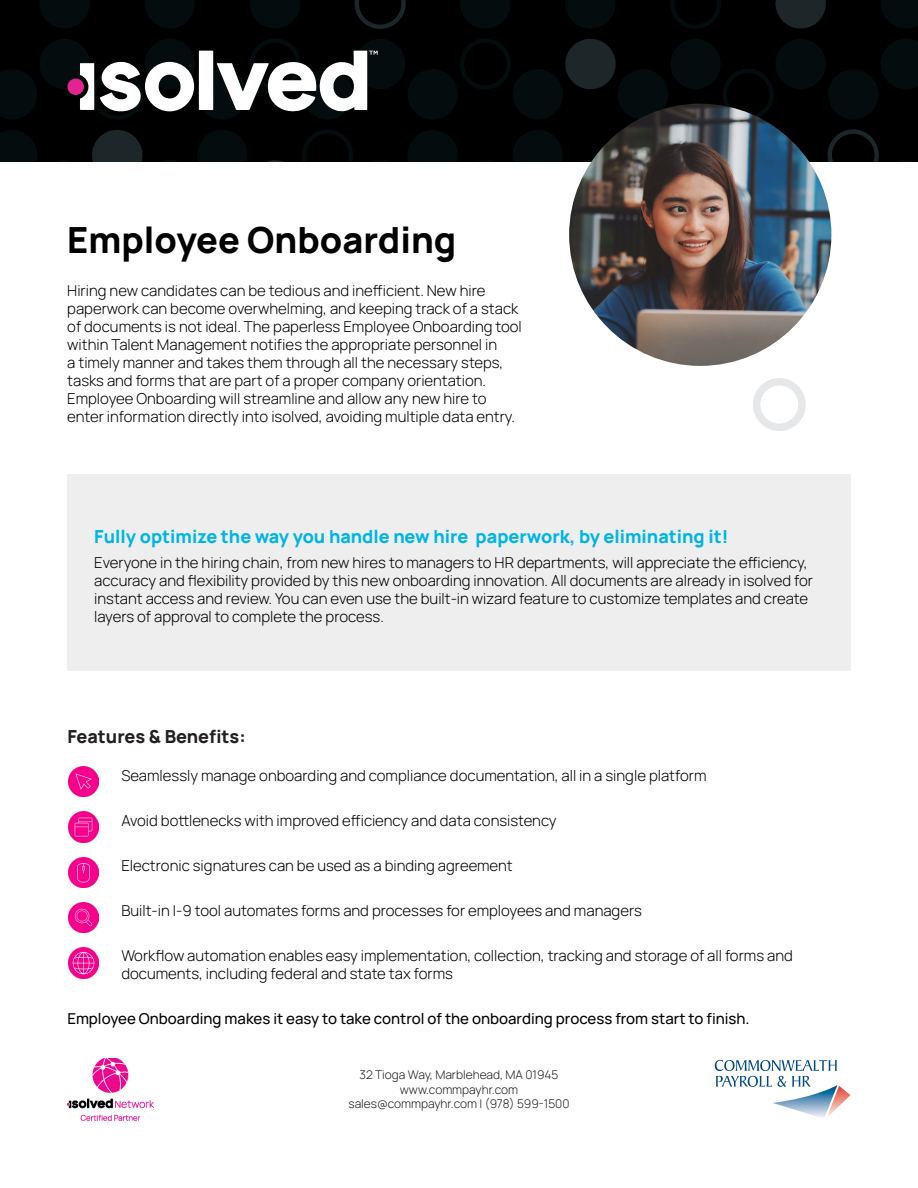
<style>
.page{position:relative;width:918px;height:1188px;background:#fff}
.page>*{position:absolute;margin:0;border:0;box-sizing:border-box;transform-origin:0 0}
.t1{font:800 36px "Manrope";color:#000001}
.t2{font:800 18px "Manrope";color:#00b4e3}
.t3{font:800 18px "Manrope";color:#231f20}
.t4{font:300 15px/18px "Manrope";color:#000001}
.t5{font:500 15px "Manrope";color:#000001}
.t6{font:300 12px/14.4px "Manrope";color:#231f20;text-align:center}
</style>
<div class="page">
<div style="left:0;top:0;width:918px;height:162px;background:#000001"></div>
<svg style="left:40px;top:0;width:50px;height:28px"></svg>
<svg style="left:145px;top:0;width:50px;height:28px"></svg>
<svg style="left:250px;top:0;width:50px;height:28px"></svg>
<div style="left:408px;top:69px;width:50px;height:51px;background:#040c0e;border-radius:50%"></div>
<svg style="left:460px;top:39px;width:51px;height:50px"></svg>
<svg style="left:460px;top:0;width:50px;height:28px"></svg>
<div style="left:513px;top:69px;width:50px;height:51px;background:#040c0e;border-radius:50%"></div>
<svg style="left:566px;top:0;width:49px;height:28px"></svg>
<div style="left:618px;top:69px;width:50px;height:51px;background:#040c0e;border-radius:50%"></div>
<svg style="left:670px;top:0;width:51px;height:29px"></svg>
<svg style="left:667px;top:39px;width:159px;height:81px"></svg>
<svg style="left:775px;top:0;width:51px;height:29px"></svg>
<div style="left:828px;top:69px;width:50px;height:51px;background:#040c0e;border-radius:50%"></div>
<svg style="left:881px;top:39px;width:37px;height:50px"></svg>
<svg style="left:881px;top:0;width:37px;height:28px"></svg>
<svg style="left:565px;top:39px;width:51px;height:50px"></svg>
<svg style="left:354px;top:0;width:52px;height:29px"></svg>
<svg style="left:0;top:129px;width:913px;height:33px"></svg>
<svg style="left:0;top:39px;width:405px;height:81px"></svg>
<div style="left:67px;top:474px;width:783px;height:197px;background:#eeeeef"></div>
<img style="left:569px;top:104px;width:262px;height:262px;border-radius:131px">
<div style="left:753px;top:378px;width:53px;height:53px;border:8px solid #e6e7e9;border-radius:50%"></div>
<img style="left:68px;top:857px;width:30px;height:30px">
<img style="left:68px;top:948px;width:30px;height:30px">
<img style="left:68px;top:812px;width:30px;height:30px">
<img style="left:68px;top:766px;width:30px;height:31px">
<img style="left:68px;top:902px;width:30px;height:31px">
<img style="left:68px;top:1058px;width:85px;height:63px">
<svg style="left:715px;top:1060px;width:135px;height:58px"></svg>
<h1 class="t1" style="left:67px;top:215px;width:391px">Employee Onboarding</h1>
<p class="t4" style="left:67px;top:281px;width:456px">Hiring new candidates can be tedious and inefficient. New hire paperwork can become overwhelming, and keeping track of a stack of documents is not ideal. The paperless Employee Onboarding tool within Talent Management notifies the appropriate personnel in<br>a timely manner and takes them through all the necessary steps, tasks and forms that are part of a proper company orientation.<br>Employee Onboarding will streamline and allow any new hire to enter information directly into isolved, avoiding multiple data entry.</p>
<p class="t2" style="left:94px;top:524px;width:636px">Fully optimize the way you handle new hire paperwork, by eliminating it!</p>
<p class="t4" style="left:94px;top:552px;width:720px">Everyone in the hiring chain, from new hires to managers to HR departments, will appreciate the efficiency, accuracy and flexibility provided by this new onboarding innovation. All documents are already in isolved for instant access and review. You can even use the built-in wizard feature to customize templates and create layers of approval to complete the process.</p>
<p class="t3" style="left:67px;top:723px;width:180px">Features &amp; Benefits:</p>
<p class="t4" style="left:121px;top:766px;width:587px">Seamlessly manage onboarding and compliance documentation, all in a single platform</p>
<p class="t4" style="left:121px;top:811px;width:437px">Avoid bottlenecks with improved efficiency and data consistency</p>
<p class="t4" style="left:121px;top:856px;width:393px">Electronic signatures can be used as a binding agreement</p>
<p class="t4" style="left:121px;top:901px;width:522px">Built-in I-9 tool automates forms and processes for employees and managers</p>
<p class="t4" style="left:121px;top:946px;width:673px">Workflow automation enables easy implementation, collection, tracking and storage of all forms and documents, including federal and state tax forms</p>
<p class="t5" style="left:67px;top:1008px;width:684px">Employee Onboarding makes it easy to take control of the onboarding process from start to finish.</p>
<p class="t6" style="left:348px;top:1067px;width:223px">32 Tioga Way, Marblehead, MA 01945 www.commpayhr.com sales@commpayhr.com | (978) 599-1500</p>
</div>
